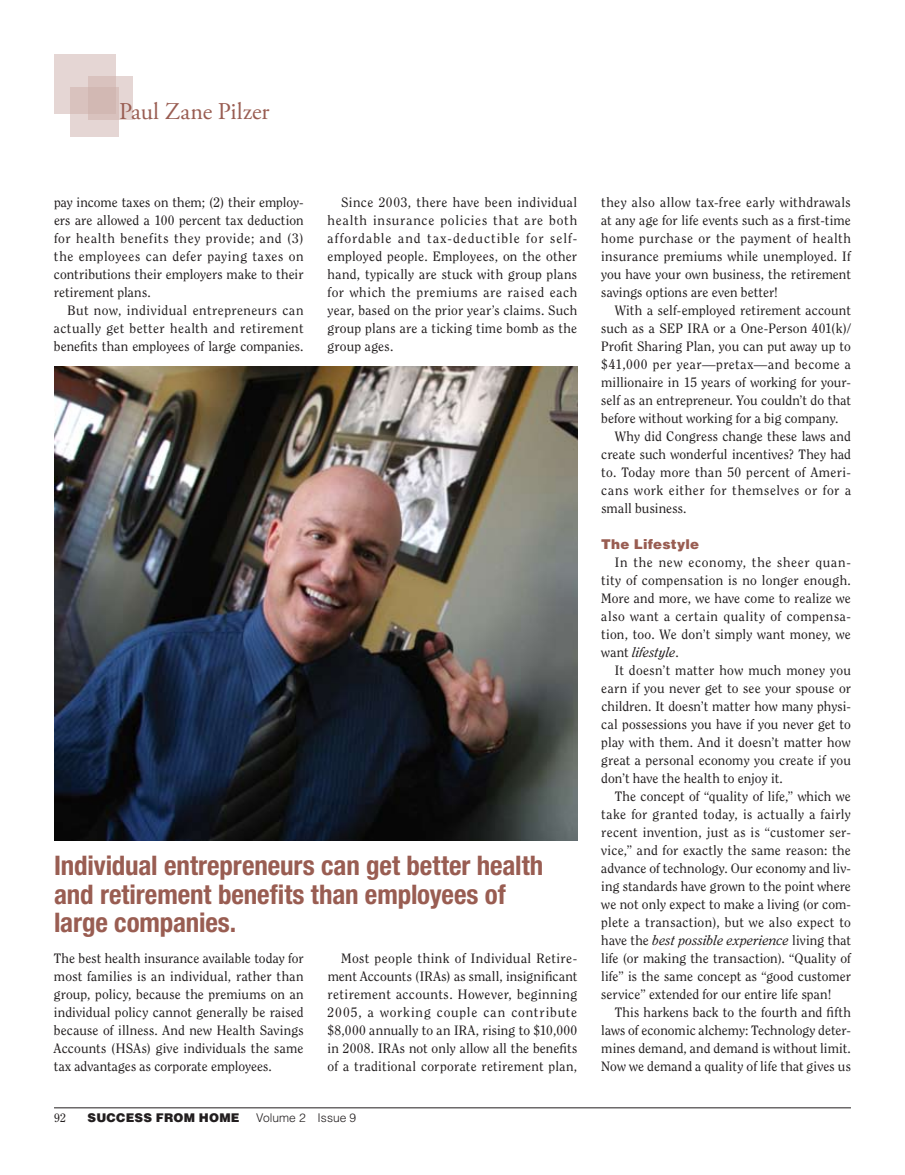
<style>
.page{position:relative;width:905px;height:1175px;background:#fff}
.page>*{position:absolute;margin:0;border:0;box-sizing:border-box;transform-origin:0 0}
.t1{font:700 condensed 27px/28.5px "Helvetica Neue LT Std";letter-spacing:-.005em;color:#995d52}
.t2{font:24px "Adobe Garamond Pro";letter-spacing:.005em;color:#995d52}
.t3{font:13.5px/18px "Clearface Std";letter-spacing:.01em;color:#221e1f;text-align:justify}
.t4{font:13.5px "Clearface Std";letter-spacing:.04em;color:#221e1f}
.t5{font:13.5px "Clearface Std";letter-spacing:.035em;color:#221e1f}
.t6{font:900 13.5px "Helvetica LT Std";letter-spacing:.01em;color:#995d52}
.t7{font:900 12px "Helvetica LT Std";letter-spacing:.015em;color:#221e1f}
.t8{font:300 12px "Helvetica LT Std";letter-spacing:.005em;color:#221e1f}
.t9{font:12px "Clearface Std";color:#221e1f}
.s1{font-style:italic}
</style>
<div class="page">
<hr style="left:54px;top:1107px;width:796px;height:1px;background:#221e1f">
<div style="left:54px;top:54px;width:61px;height:60px;background:#e5d6d4"></div>
<div style="left:88px;top:76px;width:45px;height:44px;background:linear-gradient(to right,#d5bbb6,#e6d7d5)"></div>
<svg style="left:70px;top:87px;width:48px;height:49px;background:#dbc6c2"></svg>
<img style="left:54px;top:366px;width:523px;height:474px">
<h2 class="t2" style="left:119px;top:97px;width:152px">Paul Zane Pilzer</h2>
<p class="t3" style="left:54px;top:193px;width:251px">pay income taxes on them; (2) their employ&shy;ers are allowed a 100 percent tax deduction for health benefits they provide; and (3) the employees can defer paying taxes on contributions their employers make to their retirement plans.</p>
<p class="t3" style="left:54px;top:301px;width:251px;text-indent:14px">But now, individual entrepreneurs can actually get better health and retirement benefits than employees of large companies.</p>
<p class="t3" style="left:327px;top:193px;width:251px;text-indent:14px">Since 2003, there have been individual health insurance policies that are both affordable and tax-deductible for self&shy;employed people. Employees, on the other hand, typically are stuck with group plans for which the premiums are raised each year, based on the prior year’s claims. Such group plans are a ticking time bomb as the group ages.</p>
<h1 class="t1" style="left:54px;top:850px;width:490px">Individual entrepreneurs can get better health and retirement benefits than employees of large companies.</h1>
<p class="t3" style="left:54px;top:949px;width:251px">The best health insurance available today for most families is an individual, rather than group, policy, because the premiums on an individual policy cannot generally be raised because of illness. And new Health Savings Accounts (HSAs) give individuals the same tax advantages as corporate employees.</p>
<p class="t3" style="left:327px;top:949px;width:251px;text-indent:13px">Most people think of Individual Retire&shy;ment Accounts (IRAs) as small, insignificant retirement accounts. However, beginning 2005, a working couple can contribute $8,000 annually to an IRA, rising to $10,000 in 2008. IRAs not only allow all the benefits of a traditional corporate retirement plan,</p>
<p class="t9" style="left:54px;top:1110px;width:14px">92</p>
<p class="t7" style="left:88px;top:1110px;width:153px">SUCCESS FROM HOME</p>
<p class="t8" style="left:256px;top:1110px;width:102px">Volume 2 Issue 9</p>
<p class="t3" style="left:601px;top:193px;width:251px">they also allow tax-free early withdrawals at any age for life events such as a first-time home purchase or the payment of health insurance premiums while unemployed. If you have your own business, the retirement savings options are even better!</p>
<p class="t3" style="left:614px;top:301px;width:238px">With a self-employed retirement account</p>
<p class="t3" style="left:601px;top:319px;width:251px">such as a SEP IRA or a One-Person 401(k)/</p>
<p class="t3" style="left:601px;top:337px;width:251px">Profit Sharing Plan, you can put away up to</p>
<p class="t5" style="left:601px;top:356px;width:251px">$41,000 per year—pretax—and become a</p>
<p class="t3" style="left:601px;top:373px;width:251px">millionaire in 15 years of working for your-</p>
<p class="t3" style="left:601px;top:391px;width:251px">self as an entrepreneur. You couldn’t do that</p>
<p class="t3" style="left:601px;top:409px;width:239px">before without working for a big company.</p>
<p class="t3" style="left:614px;top:427px;width:238px">Why did Congress change these laws and</p>
<p class="t3" style="left:601px;top:445px;width:251px">create such wonderful incentives? They had</p>
<p class="t3" style="left:601px;top:463px;width:251px">to. Today more than 50 percent of Ameri-</p>
<p class="t4" style="left:601px;top:482px;width:251px">cans work either for themselves or for a</p>
<p class="t3" style="left:601px;top:499px;width:87px">small business.</p>
<p class="t6" style="left:601px;top:535px;width:99px">The Lifestyle</p>
<p class="t3" style="left:601px;top:553px;width:251px;text-indent:14px">In the new economy, the sheer quan&shy;tity of compensation is no longer enough.<br>More and more, we have come to realize we also want a certain quality of compensa&shy;tion, too. We don’t simply want money, we want <span class="s1">lifestyle</span>.</p>
<p class="t3" style="left:601px;top:661px;width:251px;text-indent:14px">It doesn’t matter how much money you earn if you never get to see your spouse or children. It doesn’t matter how many physi&shy;cal possessions you have if you never get to play with them. And it doesn’t matter how great a personal economy you create if you don’t have the health to enjoy it.</p>
<p class="t3" style="left:601px;top:787px;width:251px;text-indent:14px">The concept of “quality of life,” which we take for granted today, is actually a fairly recent invention, just as is “customer ser&shy;vice,” and for exactly the same reason: the advance of technology. Our economy and liv&shy;ing standards have grown to the point where we not only expect to make a living (or com&shy;plete a transaction), but we also expect to have the <span class="s1">best possible experience</span> living that life (or making the transaction). “Quality of life” is the same concept as “good customer service” extended for our entire life span!</p>
<p class="t3" style="left:601px;top:1003px;width:251px;text-indent:14px">This harkens back to the fourth and fifth laws of economic alchemy: Technology deter&shy;mines demand, and demand is without limit.<br>Now we demand a quality of life that gives us</p>
</div>
